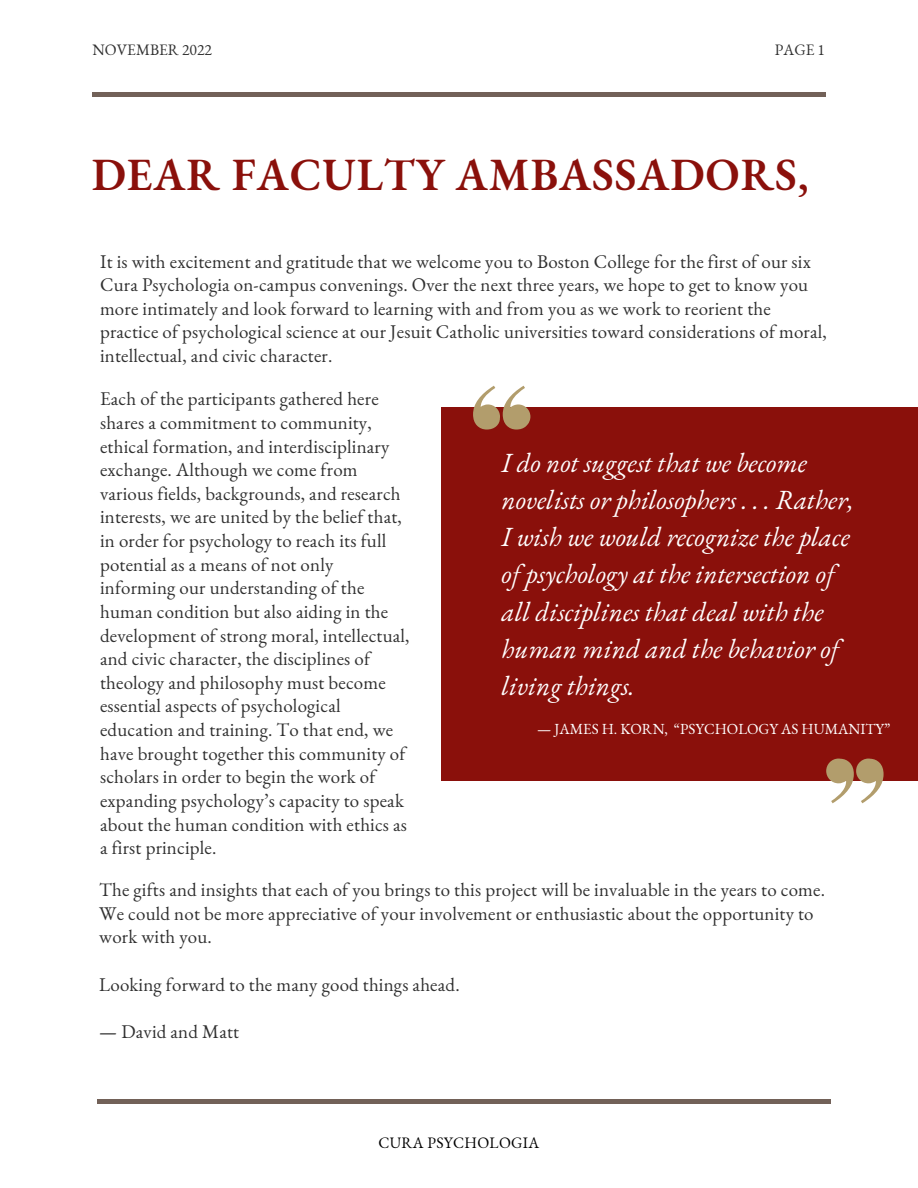
<style>
.page{position:relative;width:918px;height:1188px;background:#fff}
.page>*{position:absolute;margin:0;border:0;box-sizing:border-box;transform-origin:0 0}
.t1{font:600 45px "EB Garamond";letter-spacing:.02em;color:#8a100b}
.t2{font:italic 27px/37.2px "EB Garamond";color:#fff}
.t3{font:18.9px/23.7px "EB Garamond";letter-spacing:.01em;color:#303030}
.t4{font:15.6px "EB Garamond";color:#303030}
.t5{font:15.6px "EB Garamond";letter-spacing:.02em;color:#000}
.t6{font:15px "EB Garamond";color:#fff}
</style>
<div class="page">
<hr style="left:93px;top:93px;width:733px;height:4px;background:#726158">
<div style="left:97px;top:1099px;width:734px;height:5px;background:#726158"></div>
<div style="left:441px;top:407px;width:477px;height:374px;background:#8a100b"></div>
<svg style="left:826px;top:759px;width:58px;height:44px"></svg>
<svg style="left:473px;top:386px;width:57px;height:44px"></svg>
<p class="t4" style="left:93px;top:39px;width:121px">NOVEMBER 2022</p>
<p class="t4" style="left:775px;top:39px;width:52px">PAGE 1</p>
<h1 class="t1" style="left:92px;top:145px;width:718px">DEAR FACULTY AMBASSADORS,</h1>
<p class="t3" style="left:100px;top:249px;width:728px">It is with excitement and gratitude that we welcome you to Boston College for the first of our six Cura Psychologia on-campus convenings. Over the next three years, we hope to get to know you more intimately and look forward to learning with and from you as we work to reorient the practice of psychological science at our Jesuit Catholic universities toward considerations of moral, intellectual, and civic character.</p>
<p class="t3" style="left:100px;top:387px;width:311px">Each of the participants gathered here shares a commitment to community, ethical formation, and interdisciplinary exchange. Although we come from various fields, backgrounds, and research interests, we are united by the belief that, in order for psychology to reach its full potential as a means of not only informing our understanding of the human condition but also aiding in the development of strong moral, intellectual, and civic character, the disciplines of theology and philosophy must become essential aspects of psychological education and training. To that end, we have brought together this community of scholars in order to begin the work of expanding psychology’s capacity to speak about the human condition with ethics as a first principle.</p>
<p class="t3" style="left:99px;top:878px;width:727px">The gifts and insights that each of you brings to this project will be invaluable in the years to come.<br>We could not be more appreciative of your involvement or enthusiastic about the opportunity to work with you.</p>
<p class="t3" style="left:99px;top:972px;width:362px">Looking forward to the many good things ahead.</p>
<p class="t3" style="left:99px;top:1019px;width:141px">— David and Matt</p>
<h2 class="t2" style="left:502px;top:444px;width:353px">I do not suggest that we become novelists or philosophers . . . Rather,<br>I wish we would recognize the place of psychology at the intersection of all disciplines that deal with the human mind and the behavior of living things.</h2>
<p class="t6" style="left:537px;top:719px;width:355px">— JAMES H. KORN, “PSYCHOLOGY AS HUMANITY”</p>
<p class="t5" style="left:378px;top:1132px;width:162px">CURA PSYCHOLOGIA</p>
</div>
